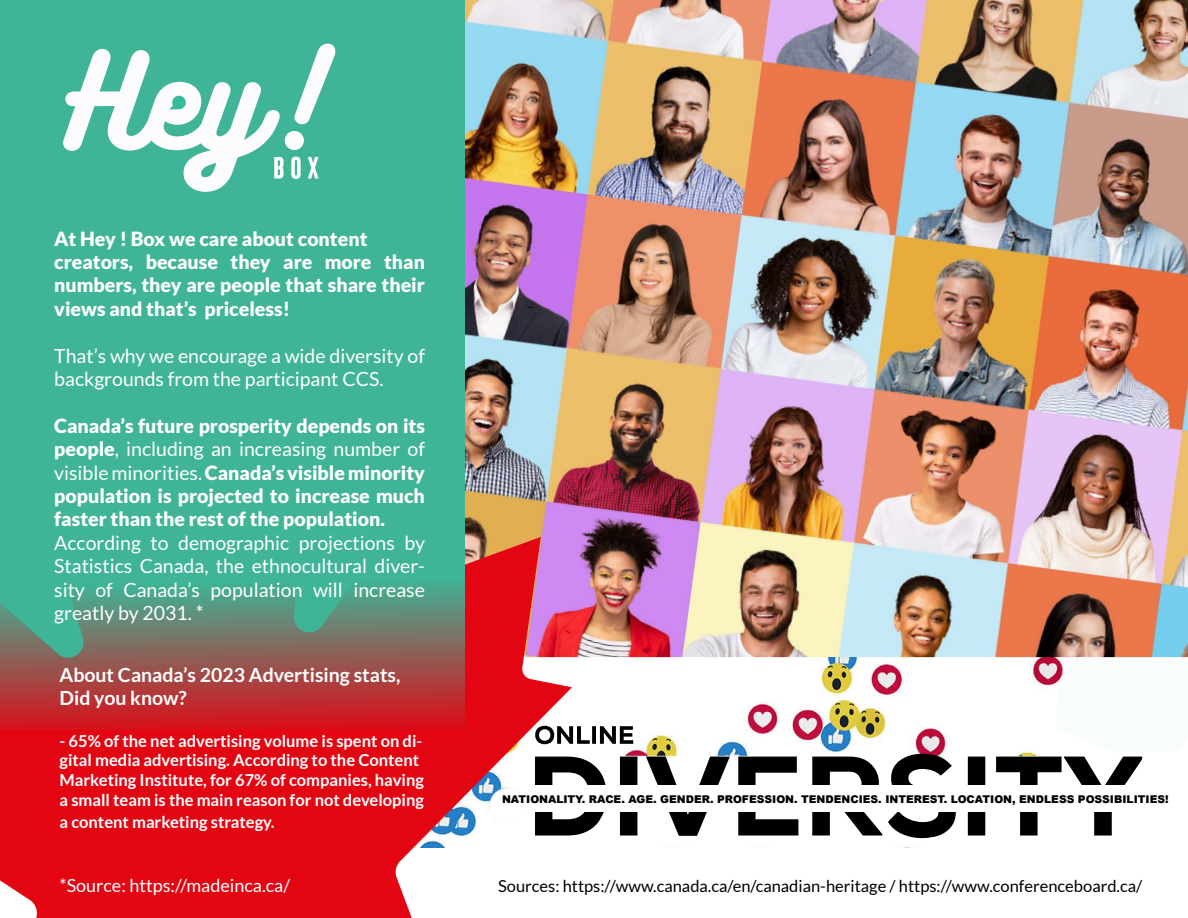
<style>
.page{position:relative;width:1188px;height:918px;background:#fff}
.page>*{position:absolute;margin:0;border:0;box-sizing:border-box;transform-origin:0 0}
.t1{font:900 19.5px/23.4px "Lato";color:#fff}
.t2{font:19.5px/23.4px "Lato";color:#fff}
.t3{font:700 19.5px/23.4px "Lato";color:#fff}
.t4{font:18px "Lato";color:#fff}
.t5{font:700 16.5px/19.8px "Lato";color:#fff}
.t6{font:16.5px "Lato";color:#000}
.t7{font:900 10.65px "Arial";color:#000}
.s1{font-weight:400}
</style>
<div class="page">
<img style="left:464px;top:0;width:724px;height:657px">
<div style="left:0;top:0;width:464px;height:666px;background:#3fb497"></div>
<svg style="left:63px;top:43px;width:273px;height:149px"></svg>
<img style="left:572px;top:657px;width:616px;height:182px">
<img style="left:572px;top:786px;width:586px;height:25px">
<svg style="left:1056px;top:658px;width:132px;height:95px"></svg>
<svg style="left:0;top:325px;width:572px;height:593px;fill:#e30512"></svg>
<svg style="left:0;top:325px;width:464px;height:405px"></svg>
<p class="t1" style="left:54px;top:226px;width:372px">At Hey ! Box we care about content creators, because they are more than numbers, they are people that share their views and that’s priceless!</p>
<p class="t2" style="left:54px;top:344px;width:372px">That’s why we encourage a wide diversity of backgrounds from the participant CCS.</p>
<p class="t1" style="left:54px;top:413px;width:372px;text-align:justify">Canada’s future prosperity depends on its people<span class="s1">, including an increasing number of visible minorities.</span> Canada’s visible minority population is projected to increase much faster than the rest of the population.</p>
<p class="t2" style="left:54px;top:531px;width:372px;text-align:justify">According to demographic projections by Statistics Canada, the ethnocultural diver&shy;sity of Canada’s population will increase greatly by 2031. *</p>
<p class="t3" style="left:60px;top:663px;width:342px">About Canada’s 2023 Advertising stats,<br>Did you know?</p>
<p class="t5" style="left:60px;top:730px;width:366px">- 65% of the net advertising volume is spent on di&shy;gital media advertising. According to the Content Marketing Institute, for 67% of companies, having a small team is the main reason for not developing</p>
<p class="t5" style="left:60px;top:811px;width:217px">a content marketing strategy.</p>
<p class="t4" style="left:60px;top:876px;width:232px">*Source: https://madeinca.ca/</p>
<p class="t7" style="left:502px;top:792px;width:668px">NATIONALITY. RACE. AGE. GENDER. PROFESSION. TENDENCIES. INTEREST. LOCATION, ENDLESS POSSIBILITIES!</p>
<p class="t6" style="left:498px;top:877px;width:646px">Sources: https://www.canada.ca/en/canadian-heritage / https://www.conferenceboard.ca/</p>
</div>
